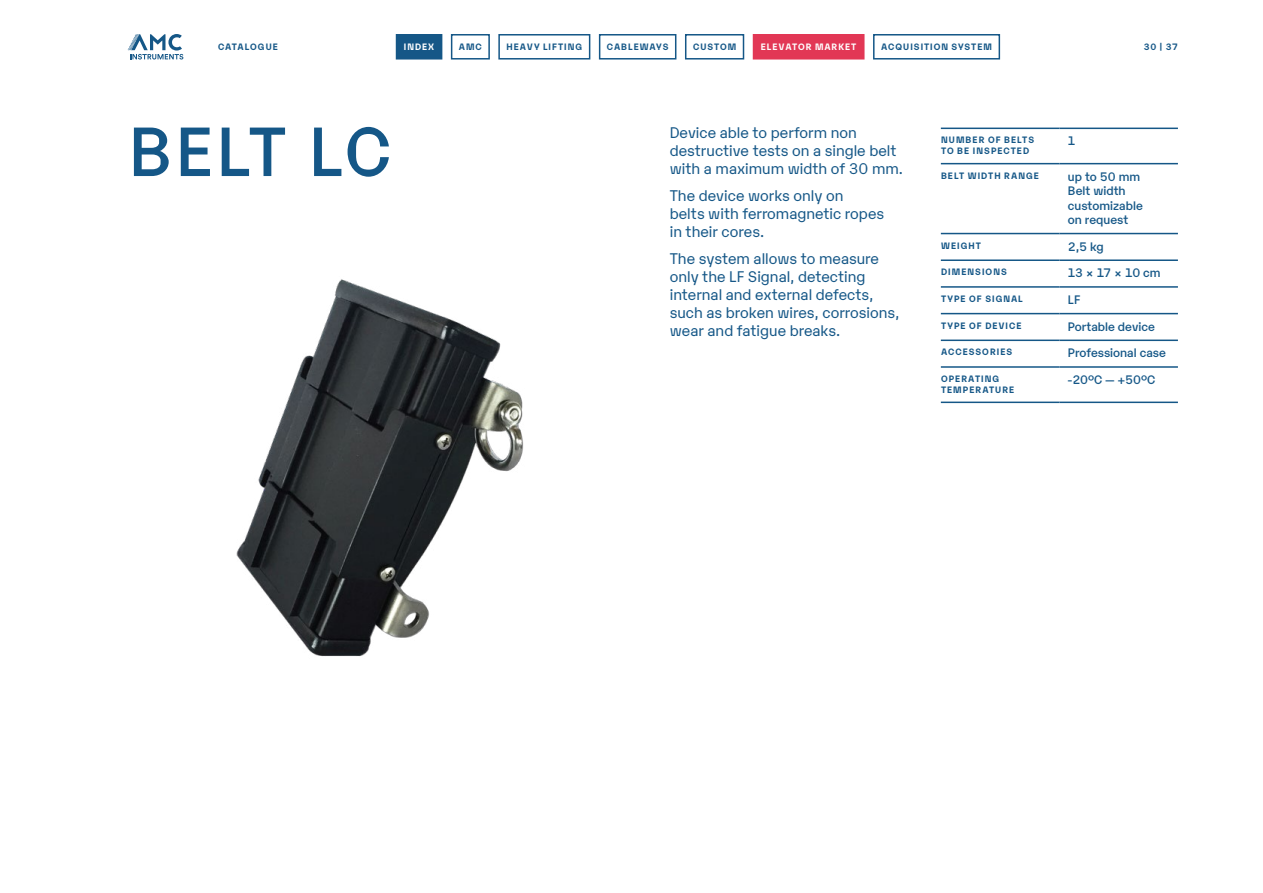
<style>
.page{position:relative;width:1263px;height:893px;background:#fff}
.page>*{position:absolute;margin:0;border:0;box-sizing:border-box;transform-origin:0 0}
.t1{font:500 67.5px "Karelia";letter-spacing:.04em;color:#155787}
.t2{font:15px/18px "Karelia";color:#155787}
.t3{font:500 12px/14.4px "Karelia";color:#155787}
.t4{font:700 9px/10.8px "Karelia";letter-spacing:.115em;color:#155787}
.t5{font:700 9px "Karelia";letter-spacing:.11em;color:#fff}
.t6{font:700 9px "Karelia";letter-spacing:.095em;color:#155787}
</style>
<div class="page">
<svg style="left:128px;top:34px;width:55px;height:26px"></svg>
<div style="left:451px;top:34px;width:39px;height:26px;border:2px solid #155787"></div>
<div style="left:396px;top:35px;width:46px;height:24px;background:#155787"></div>
<div style="left:396px;top:34px;width:46px;height:26px;border:2px solid #155787"></div>
<div style="left:753px;top:35px;width:111px;height:24px;background:#e23755"></div>
<div style="left:753px;top:34px;width:111px;height:26px;border:2px solid #e23755"></div>
<div style="left:498px;top:34px;width:92px;height:26px;border:2px solid #155787"></div>
<div style="left:599px;top:34px;width:77px;height:26px;border:2px solid #155787"></div>
<div style="left:685px;top:34px;width:59px;height:26px;border:2px solid #155787"></div>
<div style="left:873px;top:34px;width:127px;height:26px;border:2px solid #155787"></div>
<hr style="left:941px;top:233px;width:118px;height:1px;background:#155787">
<hr style="left:1059px;top:233px;width:119px;height:1px;background:#155787">
<hr style="left:941px;top:259px;width:118px;height:2px;background:#155787">
<hr style="left:1059px;top:259px;width:119px;height:2px;background:#155787">
<hr style="left:941px;top:163px;width:118px;height:1px;background:#155787">
<hr style="left:1059px;top:163px;width:119px;height:1px;background:#155787">
<hr style="left:941px;top:128px;width:118px;height:1px;background:#155787">
<hr style="left:941px;top:286px;width:118px;height:2px;background:#155787">
<hr style="left:941px;top:313px;width:118px;height:1px;background:#155787">
<hr style="left:941px;top:340px;width:118px;height:1px;background:#155787">
<hr style="left:941px;top:366px;width:118px;height:2px;background:#155787">
<hr style="left:941px;top:402px;width:118px;height:1px;background:#155787">
<hr style="left:1059px;top:128px;width:119px;height:1px;background:#155787">
<hr style="left:1059px;top:286px;width:119px;height:2px;background:#155787">
<hr style="left:1059px;top:313px;width:119px;height:1px;background:#155787">
<hr style="left:1059px;top:340px;width:119px;height:1px;background:#155787">
<hr style="left:1059px;top:366px;width:119px;height:2px;background:#155787">
<hr style="left:1059px;top:402px;width:119px;height:1px;background:#155787">
<img style="left:236px;top:279px;width:288px;height:378px">
<p class="t4" style="left:218px;top:41px;width:61px">CATALOGUE</p>
<p class="t5" style="left:404px;top:40px;width:32px">INDEX</p>
<p class="t4" style="left:459px;top:41px;width:24px">AMC</p>
<p class="t4" style="left:506px;top:41px;width:77px">HEAVY LIFTING</p>
<p class="t6" style="left:607px;top:40px;width:63px">CABLEWAYS</p>
<p class="t4" style="left:693px;top:41px;width:45px">CUSTOM</p>
<p class="t5" style="left:761px;top:40px;width:97px">ELEVATOR MARKET</p>
<p class="t4" style="left:881px;top:41px;width:112px">ACQUISITION SYSTEM</p>
<p class="t4" style="left:1144px;top:41px;width:35px">30 | 37</p>
<h1 class="t1" style="left:129px;top:102px;width:263px">BELT LC</h1>
<p class="t2" style="left:670px;top:123px;width:235px">Device able to perform non destructive tests on a single belt with a maximum width of 30 mm.</p>
<p class="t2" style="left:670px;top:186px;width:216px">The device works only on<br>belts with ferromagnetic ropes in their cores.</p>
<p class="t2" style="left:670px;top:249px;width:231px">The system allows to measure only the LF Signal, detecting internal and external defects, such as broken wires, corrosions, wear and fatigue breaks.</p>
<p class="t4" style="left:941px;top:134px;width:94px">NUMBER OF BELTS<br>TO BE INSPECTED</p>
<p class="t3" style="left:1068px;top:133px;width:9px">1</p>
<p class="t4" style="left:941px;top:169px;width:99px">BELT WIDTH RANGE</p>
<p class="t3" style="left:1068px;top:168px;width:76px">up to 50 mm<br>Belt width customizable on request</p>
<p class="t4" style="left:941px;top:239px;width:41px">WEIGHT</p>
<p class="t3" style="left:1068px;top:238px;width:37px">2,5 kg</p>
<p class="t4" style="left:941px;top:266px;width:67px">DIMENSIONS</p>
<p class="t3" style="left:1068px;top:265px;width:94px">13 × 17 × 10 cm</p>
<p class="t4" style="left:941px;top:293px;width:83px">TYPE OF SIGNAL</p>
<p class="t3" style="left:1068px;top:292px;width:14px">LF</p>
<p class="t4" style="left:941px;top:319px;width:82px">TYPE OF DEVICE</p>
<p class="t3" style="left:1068px;top:318px;width:89px">Portable device</p>
<p class="t4" style="left:941px;top:346px;width:73px">ACCESSORIES</p>
<p class="t3" style="left:1068px;top:345px;width:99px">Professional case</p>
<p class="t4" style="left:941px;top:373px;width:75px">OPERATING<br>TEMPERATURE</p>
<p class="t3" style="left:1068px;top:372px;width:89px">-20°C — +50°C</p>
</div>
